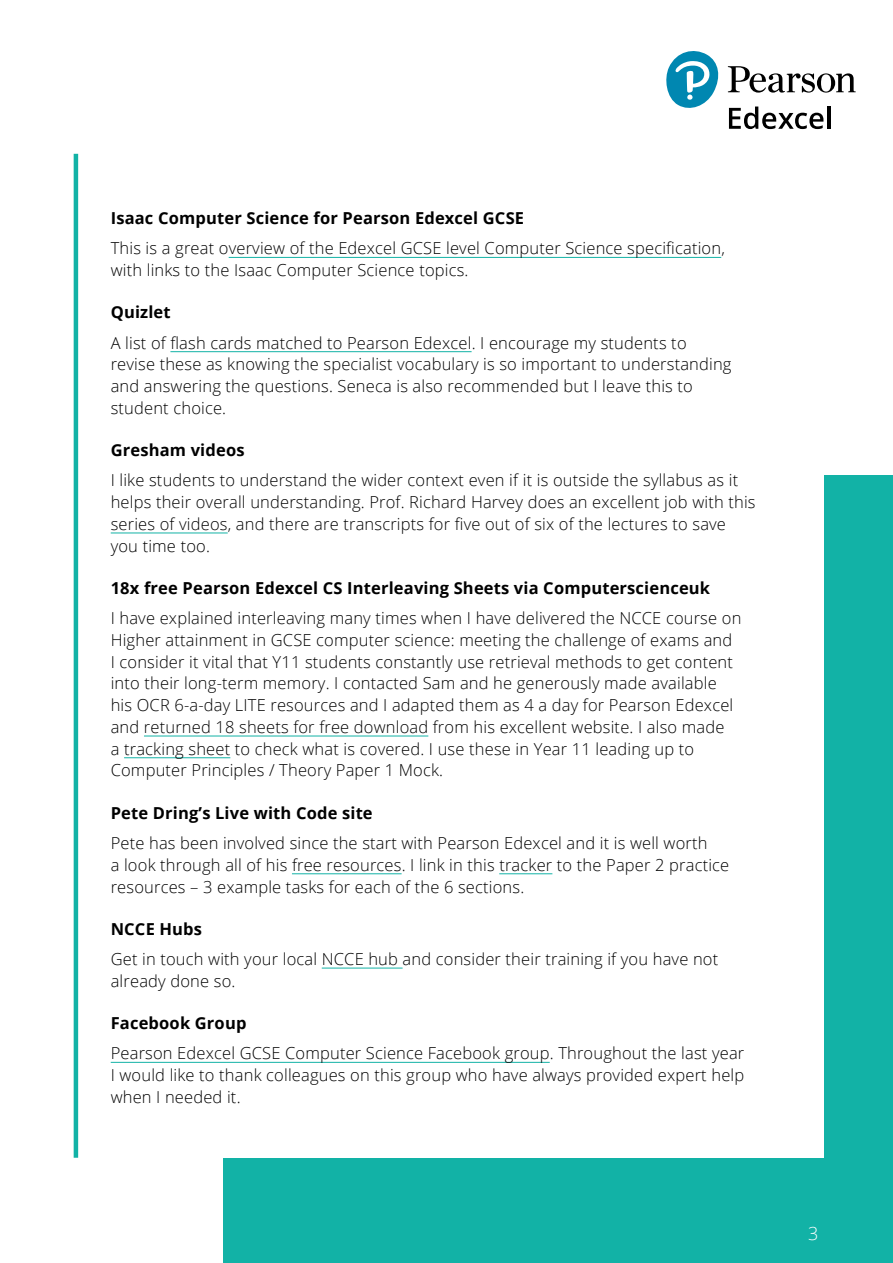
<style>
.page{position:relative;width:893px;height:1263px;background:#fff}
.page>*{position:absolute;margin:0;border:0;box-sizing:border-box;transform-origin:0 0}
.t1{font:300 18px "Open Sans";color:#fff}
.t2{font:300 16.5px/21.8px "Open Sans";letter-spacing:.01em;color:#000}
.t3{font:700 16.5px "Open Sans";letter-spacing:.01em;color:#000}
</style>
<div class="page">
<div style="left:223px;top:475px;width:670px;height:788px;background:#12b2a6"></div>
<div style="left:74px;top:210px;width:750px;height:948px;background:#fff"></div>
<hr style="left:74px;top:154px;width:4px;height:1004px;background:#12b2a6">
<svg style="left:666px;top:51px;width:53px;height:57px"></svg>
<svg style="left:728px;top:66px;width:128px;height:27px"></svg>
<svg style="left:729px;top:107px;width:94px;height:22px"></svg>
<hr style="left:827px;top:107px;width:4px;height:22px;background:#000">
<hr style="left:229px;top:257px;width:492px;height:1px;background:#12b2a6">
<hr style="left:170px;top:351px;width:302px;height:1px;background:#12b2a6">
<hr style="left:111px;top:533px;width:117px;height:1px;background:#12b2a6">
<hr style="left:144px;top:736px;width:284px;height:1px;background:#12b2a6">
<hr style="left:124px;top:757px;width:106px;height:1px;background:#12b2a6">
<hr style="left:292px;top:873px;width:110px;height:1px;background:#12b2a6">
<hr style="left:499px;top:873px;width:53px;height:1px;background:#12b2a6">
<hr style="left:322px;top:968px;width:81px;height:1px;background:#12b2a6">
<hr style="left:111px;top:1062px;width:439px;height:1px;background:#12b2a6">
<p class="t3" style="left:111px;top:206px;width:415px">Isaac Computer Science for Pearson Edexcel GCSE</p>
<p class="t2" style="left:111px;top:237px;width:616px">This is a great overview of the Edexcel GCSE level Computer Science specification, with links to the Isaac Computer Science topics.</p>
<p class="t3" style="left:111px;top:301px;width:61px">Quizlet</p>
<p class="t2" style="left:111px;top:331px;width:622px">A list of flash cards matched to Pearson Edexcel. I encourage my students to revise these as knowing the specialist vocabulary is so important to understanding and answering the questions. Seneca is also recommended but I leave this to student choice.</p>
<p class="t3" style="left:111px;top:439px;width:135px">Gresham videos</p>
<p class="t2" style="left:111px;top:469px;width:646px">I like students to understand the wider context even if it is outside the syllabus as it helps their overall understanding. Prof. Richard Harvey does an excellent job with this series of videos, and there are transcripts for five out of six of the lectures to save you time too.</p>
<p class="t3" style="left:111px;top:576px;width:601px">18x free Pearson Edexcel CS Interleaving Sheets via Computerscienceuk</p>
<p class="t2" style="left:111px;top:607px;width:632px">I have explained interleaving many times when I have delivered the NCCE course on Higher attainment in GCSE computer science: meeting the challenge of exams and<br>I consider it vital that Y11 students constantly use retrieval methods to get content into their long-term memory. I contacted Sam and he generously made available his OCR 6-a-day LITE resources and I adapted them as 4 a day for Pearson Edexcel and returned 18 sheets for free download from his excellent website. I also made<br>a tracking sheet to check what is covered. I use these in Year 11 leading up to Computer Principles / Theory Paper 1 Mock.</p>
<p class="t3" style="left:111px;top:801px;width:263px">Pete Dring’s Live with Code site</p>
<p class="t2" style="left:111px;top:832px;width:620px">Pete has been involved since the start with Pearson Edexcel and it is well worth<br>a look through all of his free resources. I link in this tracker to the Paper 2 practice resources – 3 example tasks for each of the 6 sections.</p>
<p class="t3" style="left:111px;top:917px;width:93px">NCCE Hubs</p>
<p class="t2" style="left:111px;top:948px;width:609px">Get in touch with your local NCCE hub and consider their training if you have not already done so.</p>
<p class="t3" style="left:111px;top:1011px;width:137px">Facebook Group</p>
<p class="t2" style="left:111px;top:1042px;width:635px;text-align:justify">Pearson Edexcel GCSE Computer Science Facebook group. Throughout the last year I would like to thank colleagues on this group who have always provided expert help when I needed it.</p>
<p class="t1" style="left:808px;top:1221px;width:12px">3</p>
</div>
